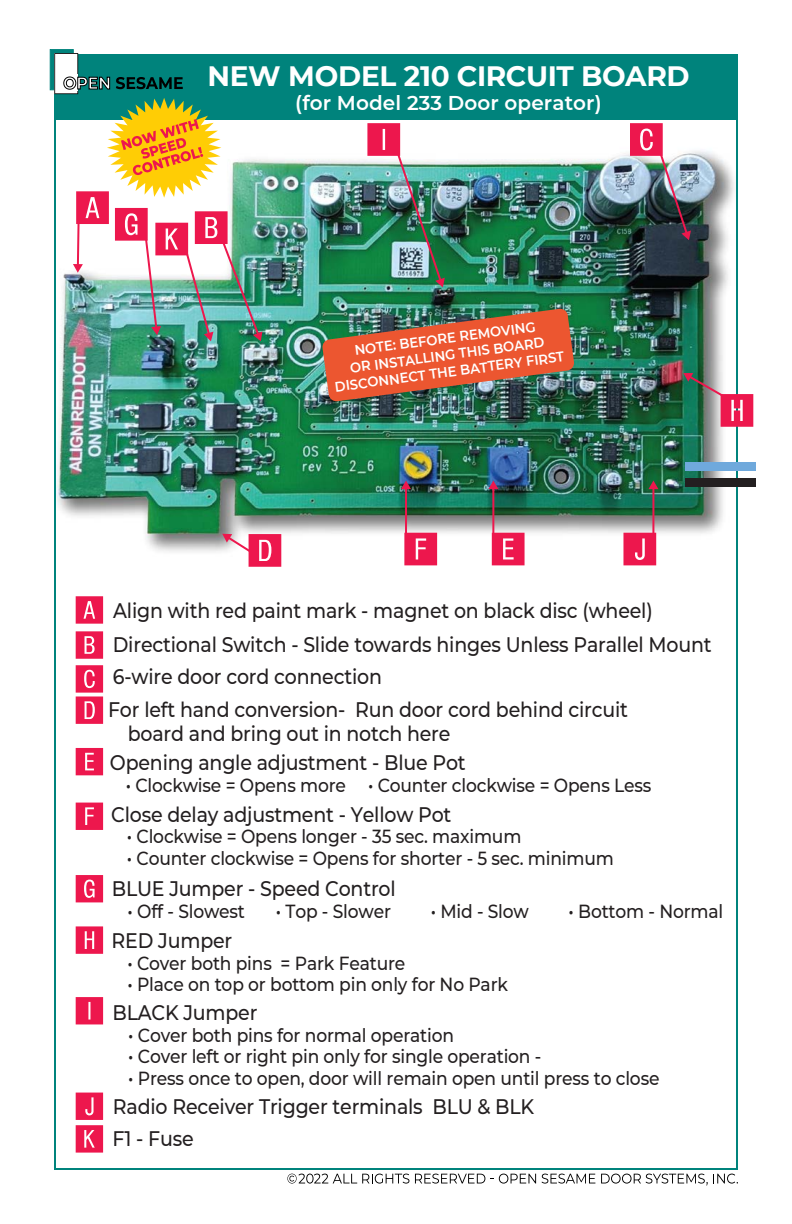
<style>
.page{position:relative;width:792px;height:1224px;background:#fff}
.page>*{position:absolute;margin:0;border:0;box-sizing:border-box;transform-origin:0 0}
.t1{font:700 28px "Montserrat";letter-spacing:-.015em;color:#fff}
.t2{font:500 21px/32.6px "Montserrat";letter-spacing:-.01em;color:#231f20;scale:.9 1}
.t3{font:600 20px "Montserrat";letter-spacing:.005em;color:#fff}
.t4{font:500 19px "Montserrat";letter-spacing:-.01em;color:#231f20;scale:.9 1}
.t5{font:600 14px/16.8px "Montserrat";color:#fff;text-align:center;scale:.94 1}
</style>
<div class="page">
<div style="left:55px;top:55px;width:683px;height:65px;background:#00837c"></div>
<img style="left:57px;top:151px;width:678px;height:416px">
<svg style="left:415px;top:1174px;width:121px;height:10px"></svg>
<svg style="left:542px;top:1174px;width:53px;height:10px"></svg>
<svg style="left:601px;top:1174px;width:137px;height:10px"></svg>
<div style="left:50px;top:49px;width:23px;height:41px;background:#00837c;border:1px solid #00837c"></div>
<svg style="left:287px;top:1174px;width:122px;height:10px"></svg>
<svg style="left:492px;top:533px;width:33px;height:32px"></svg>
<svg style="left:404px;top:533px;width:33px;height:32px"></svg>
<svg style="left:623px;top:533px;width:33px;height:32px"></svg>
<svg style="left:222px;top:534px;width:59px;height:33px"></svg>
<img style="left:630px;top:123px;width:61px;height:117px">
<hr style="left:405px;top:488px;width:2px;height:58px;background:#ed174d">
<svg style="left:401px;top:481px;width:10px;height:8px"></svg>
<hr style="left:492px;top:488px;width:2px;height:58px;background:#ed174d">
<svg style="left:488px;top:481px;width:10px;height:8px"></svg>
<hr style="left:652px;top:488px;width:2px;height:58px;background:#ed174d">
<svg style="left:648px;top:481px;width:10px;height:8px"></svg>
<div style="left:686px;top:462px;width:70px;height:8px;background:#6fa9dc"></div>
<div style="left:686px;top:479px;width:70px;height:8px;background:#231f20"></div>
<svg style="left:683px;top:373px;width:70px;height:54px"></svg>
<svg style="left:76px;top:596px;width:27px;height:28px"></svg>
<svg style="left:76px;top:631px;width:27px;height:28px"></svg>
<svg style="left:76px;top:665px;width:27px;height:59px;background:#f03f6c"></svg>
<svg style="left:76px;top:748px;width:27px;height:27px"></svg>
<svg style="left:76px;top:803px;width:27px;height:27px"></svg>
<svg style="left:76px;top:875px;width:27px;height:27px"></svg>
<svg style="left:76px;top:926px;width:27px;height:28px"></svg>
<svg style="left:76px;top:997px;width:27px;height:27px"></svg>
<svg style="left:76px;top:1093px;width:27px;height:60px;background:#f0406c"></svg>
<img style="left:54px;top:53px;width:521px;height:349px">
<h1 class="t1" style="left:207px;top:56px;width:484px">NEW MODEL 210 CIRCUIT BOARD</h1>
<p class="t3" style="left:295px;top:89px;width:308px">(for Model 233 Door operator)</p>
<p class="t5" style="left:329px;top:345px;width:247px;rotate:-8deg">NOTE: BEFORE REMOVING<br>OR INSTALLING THIS BOARD<br>DISCONNECT THE BATTERY FIRST</p>
<p class="t2" style="left:113px;top:594px;width:601px">Align with red paint mark - magnet on black disc (wheel)</p>
<p class="t2" style="left:108px;top:627px;width:672px">Directional Switch - Slide towards hinges Unless Parallel Mount<br>6-wire door cord connection<br>For left hand conversion- Run door cord behind circuit</p>
<p class="t2" style="left:110px;top:718px;width:397px;line-height:29px;text-align:center">board and bring out in notch here<br>Opening angle adjustment - Blue Pot</p>
<p class="t4" style="left:126px;top:772px;width:586px">• Clockwise = Opens more • Counter clockwise = Opens Less</p>
<p class="t2" style="left:111px;top:797px;width:380px">Close delay adjustment - Yellow Pot</p>
<p class="t4" style="left:127px;top:823px;width:440px">• Clockwise = Opens longer - 35 sec. maximum</p>
<p class="t4" style="left:127px;top:845px;width:543px">• Counter clockwise = Opens for shorter - 5 sec. minimum</p>
<p class="t2" style="left:112px;top:872px;width:317px">BLUE Jumper - Speed Control</p>
<p class="t4" style="left:128px;top:898px;width:132px">• Off - Slowest</p>
<p class="t4" style="left:276px;top:898px;width:129px">• Top - Slower</p>
<p class="t4" style="left:431px;top:898px;width:111px">• Mid - Slow</p>
<p class="t4" style="left:569px;top:898px;width:173px">• Bottom - Normal</p>
<p class="t2" style="left:112px;top:924px;width:136px">RED Jumper</p>
<p class="t4" style="left:127px;top:950px;width:310px">• Cover both pins = Park Feature</p>
<p class="t4" style="left:127px;top:971px;width:424px">• Place on top or bottom pin only for No Park</p>
<p class="t2" style="left:112px;top:996px;width:163px">BLACK Jumper</p>
<p class="t4" style="left:128px;top:1022px;width:364px">• Cover both pins for normal operation</p>
<p class="t4" style="left:128px;top:1043px;width:461px">• Cover left or right pin only for single operation -</p>
<p class="t4" style="left:128px;top:1065px;width:592px">• Press once to open, door will remain open until press to close</p>
<p class="t2" style="left:112px;top:1089px;width:470px">Radio Receiver Trigger terminals BLU &amp; BLK<br>F1 - Fuse</p>
</div>
